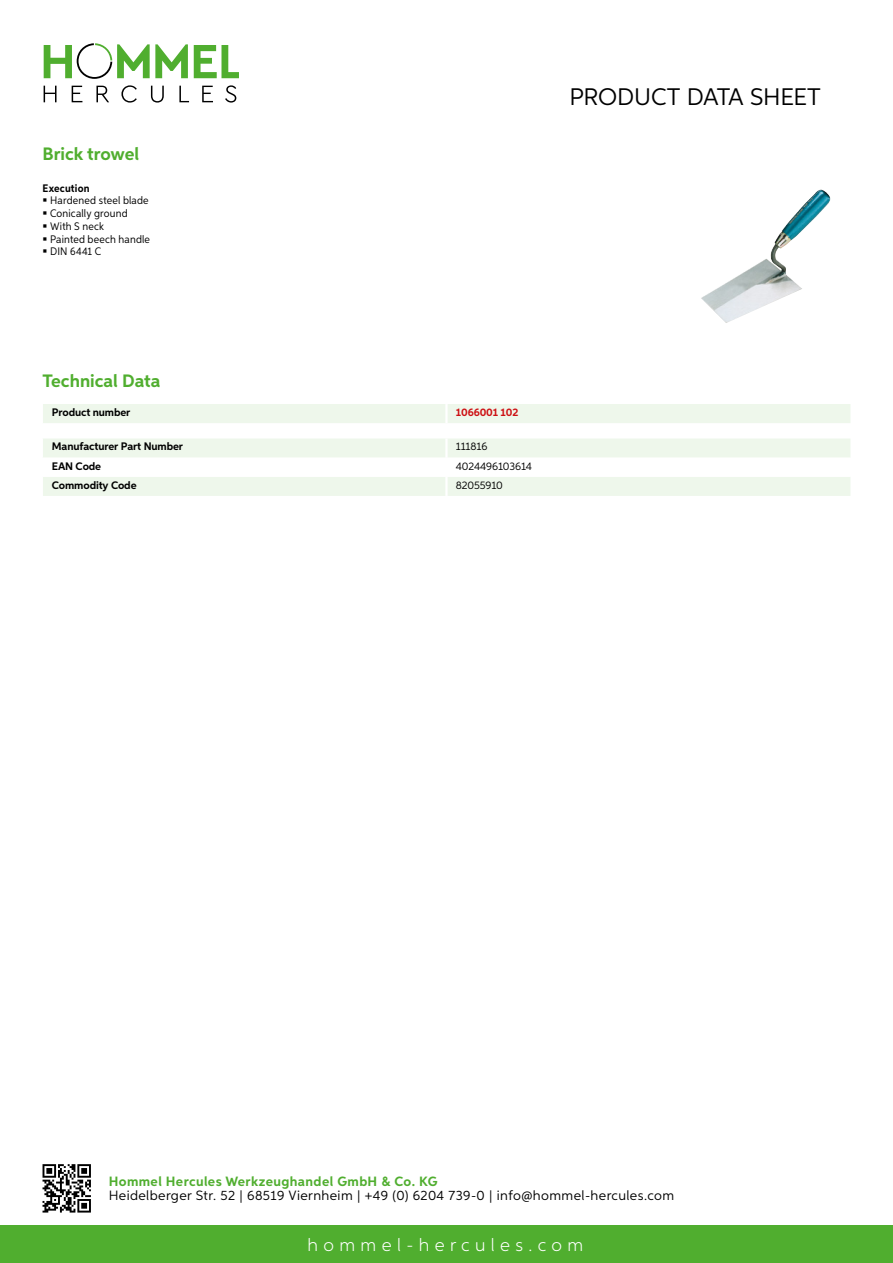
<style>
.page{position:relative;width:893px;height:1263px;background:#fff}
.page>*{position:absolute;margin:0;border:0;box-sizing:border-box;transform-origin:0 0}
.t1{font:24px "Aspira";letter-spacing:-.01em;color:#000}
.t2{font:700 18px "Aspira";color:#50ae2f}
.t3{font:300 18px "Aspira";letter-spacing:.3em;color:#fff}
.t4{font:13.5px "Aspira";letter-spacing:.03em;color:#000}
.t5{font:700 13.5px "Aspira";letter-spacing:.03em;color:#50ae2f}
.t6{font:10.95px/12.8px "Aspira Nar";letter-spacing:.015em;color:#000}
.t7{font:700 10.95px "Aspira";letter-spacing:-.01em;color:#000}
.t8{font:10.95px "Aspira";letter-spacing:-.01em;color:#000}
.t9{font:700 10.95px "Aspira";letter-spacing:-.01em;color:#cd1013}
.t10{font:700 10.95px "Aspira Nar";letter-spacing:.015em;color:#000}
</style>
<div class="page">
<div style="left:0;top:1226px;width:893px;height:37px;background:#50ae2f"></div>
<svg style="left:43px;top:1164px;width:48px;height:48px"></svg>
<svg style="left:194px;top:45px;width:45px;height:33px"></svg>
<svg style="left:44px;top:43px;width:144px;height:36px"></svg>
<svg style="left:44px;top:86px;width:13px;height:16px"></svg>
<svg style="left:72px;top:86px;width:10px;height:16px"></svg>
<svg style="left:96px;top:86px;width:13px;height:16px"></svg>
<svg style="left:121px;top:85px;width:16px;height:18px"></svg>
<svg style="left:151px;top:86px;width:13px;height:17px"></svg>
<svg style="left:179px;top:86px;width:10px;height:16px"></svg>
<svg style="left:202px;top:86px;width:11px;height:16px"></svg>
<svg style="left:225px;top:85px;width:11px;height:18px"></svg>
<div style="left:43px;top:404px;width:807px;height:19px;background:#eef7eb"></div>
<hr style="left:445px;top:404px;width:3px;height:19px;background:#fff">
<svg style="left:43px;top:439px;width:807px;height:57px"></svg>
<hr style="left:445px;top:477px;width:3px;height:19px;background:#fff">
<img style="left:701px;top:189px;width:130px;height:134px">
<h2 class="t2" style="left:43px;top:142px;width:98px">Brick trowel</h2>
<p class="t10" style="left:43px;top:181px;width:49px">Execution</p>
<p class="t6" style="left:50px;top:194px;width:101px">Hardened steel blade<br>Conically ground<br>With S neck<br>Painted beech handle<br>DIN 6441 C</p>
<h1 class="t1" style="left:569px;top:82px;width:253px">Product data sh eet</h1>
<h2 class="t2" style="left:43px;top:370px;width:120px">Technical Data</h2>
<p class="t7" style="left:52px;top:405px;width:80px">Product number</p>
<p class="t9" style="left:456px;top:405px;width:64px">1066001 102</p>
<p class="t7" style="left:52px;top:440px;width:133px">Manufacturer Part Number</p>
<p class="t8" style="left:456px;top:440px;width:33px">111816</p>
<p class="t7" style="left:52px;top:459px;width:51px">EAN Code</p>
<p class="t8" style="left:456px;top:459px;width:78px">4024496103614</p>
<p class="t7" style="left:52px;top:478px;width:86px">Commodity Code</p>
<p class="t8" style="left:456px;top:478px;width:49px">82055910</p>
<p class="t5" style="left:109px;top:1172px;width:330px">Hommel Hercules Werkzeughandel GmbH &amp; Co. KG</p>
<p class="t4" style="left:109px;top:1187px;width:567px">Heidelberger Str. 52 | 68519 Viernheim | +49 (0) 6204 739-0 | info@hommel-hercules.com</p>
<h2 class="t3" style="left:307px;top:1234px;width:277px">hommel-hercules.com</h2>
</div>
